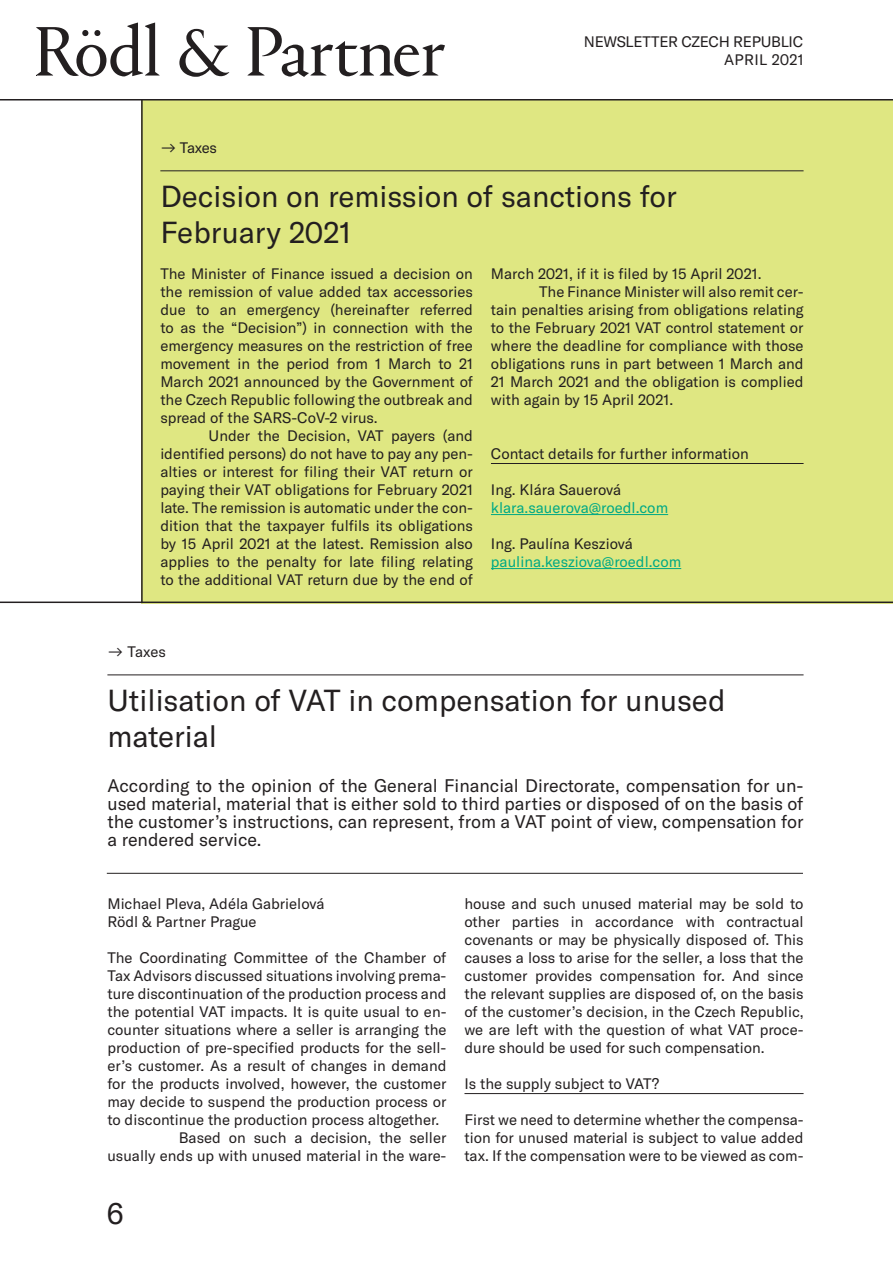
<style>
.page{position:relative;width:893px;height:1263px;background:#fff}
.page>*{position:absolute;margin:0;border:0;box-sizing:border-box;transform-origin:0 0}
.t1{font:30px/36px "GT America";color:#231f20}
.t2{font:18px/18px "GT America";color:#231f20;text-align:justify}
.t3{font:15px/18px "GT America";color:#231f20;text-align:justify}
.t4{font:15px "GT America";color:#00a985}
</style>
<div class="page">
<div style="left:142px;top:99px;width:751px;height:504px;background:#dfe782"></div>
<hr style="left:0;top:601px;width:893px;height:2px;background:#231f20">
<hr style="left:141px;top:99px;width:2px;height:504px;background:#231f20">
<hr style="left:491px;top:463px;width:313px;height:1px;background:#231f20">
<hr style="left:491px;top:514px;width:177px;height:1px;background:#00a985">
<hr style="left:491px;top:568px;width:190px;height:1px;background:#00a985">
<hr style="left:160px;top:171px;width:644px;height:1px;background:#231f20">
<hr style="left:464px;top:1093px;width:340px;height:1px;background:#231f20">
<hr style="left:107px;top:675px;width:697px;height:1px;background:#231f20">
<hr style="left:107px;top:873px;width:696px;height:1px;background:#231f20">
<hr style="left:0;top:99px;width:893px;height:1px;background:#231f20">
<svg style="left:36px;top:23px;width:409px;height:54px"></svg>
<p class="t3" style="left:584px;top:32px;width:52px">newsletter</p>
<p class="t3" style="left:681px;top:32px;width:11px">czech</p>
<p class="t3" style="left:733px;top:32px;width:10px">republic</p>
<p class="t3" style="left:724px;top:50px;width:10px">april</p>
<p class="t3" style="left:772px;top:50px;width:33px">2021</p>
<p class="t3" style="left:160px;top:139px;width:58px">→ Taxes</p>
<h1 class="t1" style="left:160px;top:178px;width:518px">Decision on remission of sanctions for<br>February 2021</h1>
<p class="t3" style="left:160px;top:265px;width:314px">The Minister of Finance issued a decision on the remission of value added tax accessories due to an emergency (hereinafter referred to as the “Decision”) in connection with the emergency measures on the restriction of free movement in the period from 1 March to 21<br>March 2021 announced by the Government of the Czech Republic following the outbreak and spread of the SARS-CoV-2 virus.</p>
<p class="t3" style="left:160px;top:427px;width:314px;text-indent:48px">Under the Decision, VAT payers (and identified persons) do not have to pay any pen&shy;alties or interest for filing their VAT return or paying their VAT obligations for February 2021 late. The remission is automatic under the con&shy;dition that the taxpayer fulfils its obligations by 15 April 2021 at the latest. Remission also applies to the penalty for late filing relating to the additional VAT return due by the end of</p>
<p class="t3" style="left:491px;top:265px;width:272px">March 2021, if it is filed by 15 April 2021.</p>
<p class="t3" style="left:539px;top:283px;width:266px">The Finance Minister will also remit cer-</p>
<p class="t3" style="left:491px;top:301px;width:314px">tain penalties arising from obligations relating</p>
<p class="t3" style="left:491px;top:319px;width:314px">to the February 2021 VAT control statement or</p>
<p class="t3" style="left:491px;top:337px;width:314px">where the deadline for compliance with those</p>
<p class="t3" style="left:491px;top:355px;width:314px">obligations runs in part between 1 March and</p>
<p class="t3" style="left:491px;top:373px;width:314px">21 March 2021 and the obligation is complied</p>
<p class="t3" style="left:491px;top:391px;width:184px">with again by 15 April 2021.</p>
<p class="t3" style="left:491px;top:445px;width:259px">Contact details for further information</p>
<p class="t3" style="left:491px;top:481px;width:132px">Ing. Klára Sauerová</p>
<p class="t4" style="left:491px;top:499px;width:179px">klara.sauerova@roedl.com</p>
<p class="t3" style="left:491px;top:535px;width:143px">Ing. Paulína Kesziová</p>
<p class="t4" style="left:491px;top:553px;width:192px">paulina.kesziova@roedl.com</p>
<p class="t3" style="left:107px;top:643px;width:60px">→ Taxes</p>
<h1 class="t1" style="left:107px;top:682px;width:620px">Utilisation of VAT in compensation for unused material</h1>
<p class="t2" style="left:107px;top:777px;width:698px">According to the opinion of the General Financial Directorate, compensation for un&shy;used material, material that is either sold to third parties or disposed of on the basis of the customer’s instructions, can represent, from a VAT point of view, compensation for a rendered service.</p>
<p class="t3" style="left:107px;top:895px;width:219px">Michael Pleva, Adéla Gabrielová<br>Rödl &amp; Partner Prague</p>
<p class="t3" style="left:107px;top:949px;width:341px">The Coordinating Committee of the Chamber of</p>
<p class="t3" style="left:107px;top:967px;width:341px">Tax Advisors discussed situations involving prema-</p>
<p class="t3" style="left:107px;top:985px;width:341px">ture discontinuation of the production process and</p>
<p class="t3" style="left:107px;top:1003px;width:341px">the potential VAT impacts. It is quite usual to en-</p>
<p class="t3" style="left:107px;top:1021px;width:341px">counter situations where a seller is arranging the</p>
<p class="t3" style="left:107px;top:1039px;width:341px">production of pre-specified products for the sell-</p>
<p class="t3" style="left:107px;top:1057px;width:341px">er’s customer. As a result of changes in demand</p>
<p class="t3" style="left:107px;top:1075px;width:341px">for the products involved, however, the customer</p>
<p class="t3" style="left:107px;top:1093px;width:340px">may decide to suspend the production process or</p>
<p class="t3" style="left:107px;top:1111px;width:334px">to discontinue the production process altogether.</p>
<p class="t3" style="left:179px;top:1129px;width:269px">Based on such a decision, the seller</p>
<p class="t3" style="left:107px;top:1147px;width:341px">usually ends up with unused material in the ware-</p>
<h1 class="t1" style="left:107px;top:1195px;width:18px">6</h1>
<p class="t3" style="left:464px;top:895px;width:341px">house and such unused material may be sold to other parties in accordance with contractual covenants or may be physically disposed of. This causes a loss to arise for the seller, a loss that the customer provides compensation for. And since the relevant supplies are disposed of, on the basis of the customer’s decision, in the Czech Republic, we are left with the question of what VAT proce&shy;dure should be used for such compensation.</p>
<p class="t3" style="left:464px;top:1075px;width:196px">Is the supply subject to VAT?</p>
<p class="t3" style="left:464px;top:1111px;width:341px">First we need to determine whether the compensa&shy;tion for unused material is subject to value added tax. If the compensation were to be viewed as com-</p>
</div>
